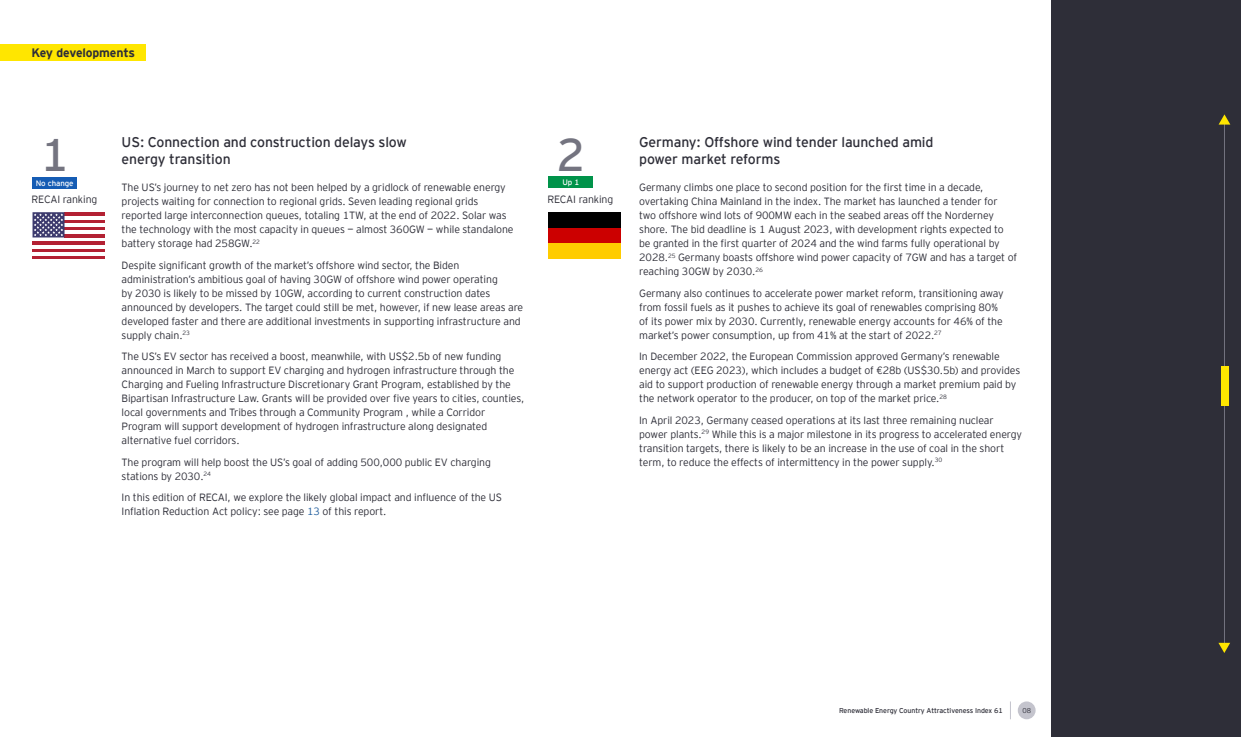
<style>
.page{position:relative;width:1241px;height:737px;background:#fff}
.page>*{position:absolute;margin:0;border:0;box-sizing:border-box;transform-origin:0 0}
.t1{font:45.59px "EY Interstate";color:#747480}
.t2{font:14px/16.8px "EY Interstate";letter-spacing:-.01em;color:#2e2e38}
.Bullet{font:700 12.25px "EY Interstate";letter-spacing:-.01em;color:#2e2e38}
.Body_copy{font:300 10.5px/14px "EY Interstate";letter-spacing:-.01em;color:#2e2e38}
.t3{font:7.88px "EY Interstate";letter-spacing:-.01em;color:#fff}
.Brochure_subtitle_RL{font:7px "EY Interstate";letter-spacing:-.01em;color:#2e2e38}
.Brochure_subtitle_RL-2{font:300 7px "EY Interstate";color:#2e2e38}
.s1{color:#215e9e}
</style>
<div class="page">
<div style="left:1050px;top:0;width:190px;height:737px;background:#2e2e38"></div>
<hr style="left:1223px;top:117px;width:1px;height:529px;background:#747480">
<svg style="left:1218px;top:114px;width:12px;height:11px"></svg>
<svg style="left:1218px;top:643px;width:11px;height:10px"></svg>
<div style="left:1017px;top:701px;width:18px;height:18px;background:#c4c4cd;border-radius:50%"></div>
<div style="left:0;top:44px;width:146px;height:17px;background:#ffe600"></div>
<hr style="left:33px;top:241px;width:72px;height:4px;background:#b32133">
<svg style="left:33px;top:249px;width:72px;height:3px"></svg>
<svg style="left:33px;top:256px;width:72px;height:3px"></svg>
<svg style="left:33px;top:212px;width:72px;height:26px"></svg>
<div style="left:33px;top:177px;width:44px;height:11px;background:#155cb4"></div>
<div style="left:548px;top:176px;width:45px;height:12px;background:#00934a"></div>
<div style="left:548px;top:243px;width:73px;height:16px;background:#fc0"></div>
<div style="left:548px;top:227px;width:73px;height:16px;background:#c00"></div>
<div style="left:548px;top:212px;width:73px;height:15px;background:#000"></div>
<div style="left:1220px;top:366px;width:7px;height:39px;background:#ffe600"></div>
<p class="Bullet" style="left:32px;top:44px;width:105px">Key developments</p>
<p class="t1" style="left:41px;top:123px;width:30px">1</p>
<p class="t3" style="left:36px;top:178px;width:39px">No change</p>
<p class="Body_copy" style="left:32px;top:192px;width:67px">RECAI ranking</p>
<p class="t2" style="left:122px;top:132px;width:287px">US: Connection and construction delays slow energy transition</p>
<p class="Body_copy" style="left:122px;top:180px;width:393px">The US’s journey to net zero has not been helped by a gridlock of renewable energy projects waiting for connection to regional grids. Seven leading regional grids reported large interconnection queues, totaling 1TW, at the end of 2022. Solar was the technology with the most capacity in queues — almost 360GW — while standalone battery storage had 258GW.<sup>22</sup></p>
<p class="Body_copy" style="left:122px;top:257px;width:403px">Despite significant growth of the market’s offshore wind sector, the Biden administration’s ambitious goal of having 30GW of offshore wind power operating<br>by 2030 is likely to be missed by 10GW, according to current construction dates announced by developers. The target could still be met, however, if new lease areas are developed faster and there are additional investments in supporting infrastructure and supply chain.<sup>23</sup></p>
<p class="Body_copy" style="left:122px;top:349px;width:404px">The US’s EV sector has received a boost, meanwhile, with US$2.5b of new funding announced in March to support EV charging and hydrogen infrastructure through the Charging and Fueling Infrastructure Discretionary Grant Program, established by the Bipartisan Infrastructure Law. Grants will be provided over five years to cities, counties, local governments and Tribes through a Community Program , while a Corridor Program will support development of hydrogen infrastructure along designated alternative fuel corridors.</p>
<p class="Body_copy" style="left:122px;top:454px;width:371px">The program will help boost the US’s goal of adding 500,000 public EV charging stations by 2030.<sup>24</sup></p>
<p class="Body_copy" style="left:122px;top:490px;width:382px">In this edition of RECAI, we explore the likely global impact and influence of the US<br>Inflation Reduction Act policy: see page <span class="s1">13</span> of this report.</p>
<p class="t1" style="left:556px;top:123px;width:30px">2</p>
<p class="t3" style="left:562px;top:177px;width:18px">Up 1</p>
<p class="Body_copy" style="left:547px;top:191px;width:67px">RECAI ranking</p>
<p class="t2" style="left:639px;top:132px;width:296px">Germany: Offshore wind tender launched amid power market reforms</p>
<p class="Body_copy" style="left:639px;top:180px;width:379px">Germany climbs one place to second position for the first time in a decade, overtaking China Mainland in the index. The market has launched a tender for two offshore wind lots of 900MW each in the seabed areas off the Norderney shore. The bid deadline is 1 August 2023, with development rights expected to be granted in the first quarter of 2024 and the wind farms fully operational by 2028.<sup>25</sup> Germany boasts offshore wind power capacity of 7GW and has a target of reaching 30GW by 2030.<sup>26</sup></p>
<p class="Body_copy" style="left:639px;top:285px;width:366px">Germany also continues to accelerate power market reform, transitioning away from fossil fuels as it pushes to achieve its goal of renewables comprising 80% of its power mix by 2030. Currently, renewable energy accounts for 46% of the market’s power consumption, up from 41% at the start of 2022.<sup>27</sup></p>
<p class="Body_copy" style="left:639px;top:349px;width:382px">In December 2022, the European Commission approved Germany’s renewable energy act (EEG 2023), which includes a budget of €28b (US$30.5b) and provides aid to support production of renewable energy through a market premium paid by the network operator to the producer, on top of the market price.<sup>28</sup></p>
<p class="Body_copy" style="left:639px;top:412px;width:384px">In April 2023, Germany ceased operations at its last three remaining nuclear power plants.<sup>29</sup> While this is a major milestone in its progress to accelerated energy transition targets, there is likely to be an increase in the use of coal in the short term, to reduce the effects of intermittency in the power supply.<sup>30</sup></p>
<p class="Brochure_subtitle_RL" style="left:838px;top:705px;width:165px">Renewable Energy Country Attractiveness Index 61</p>
<p class="Brochure_subtitle_RL-2" style="left:1022px;top:705px;width:10px">08</p>
</div>
